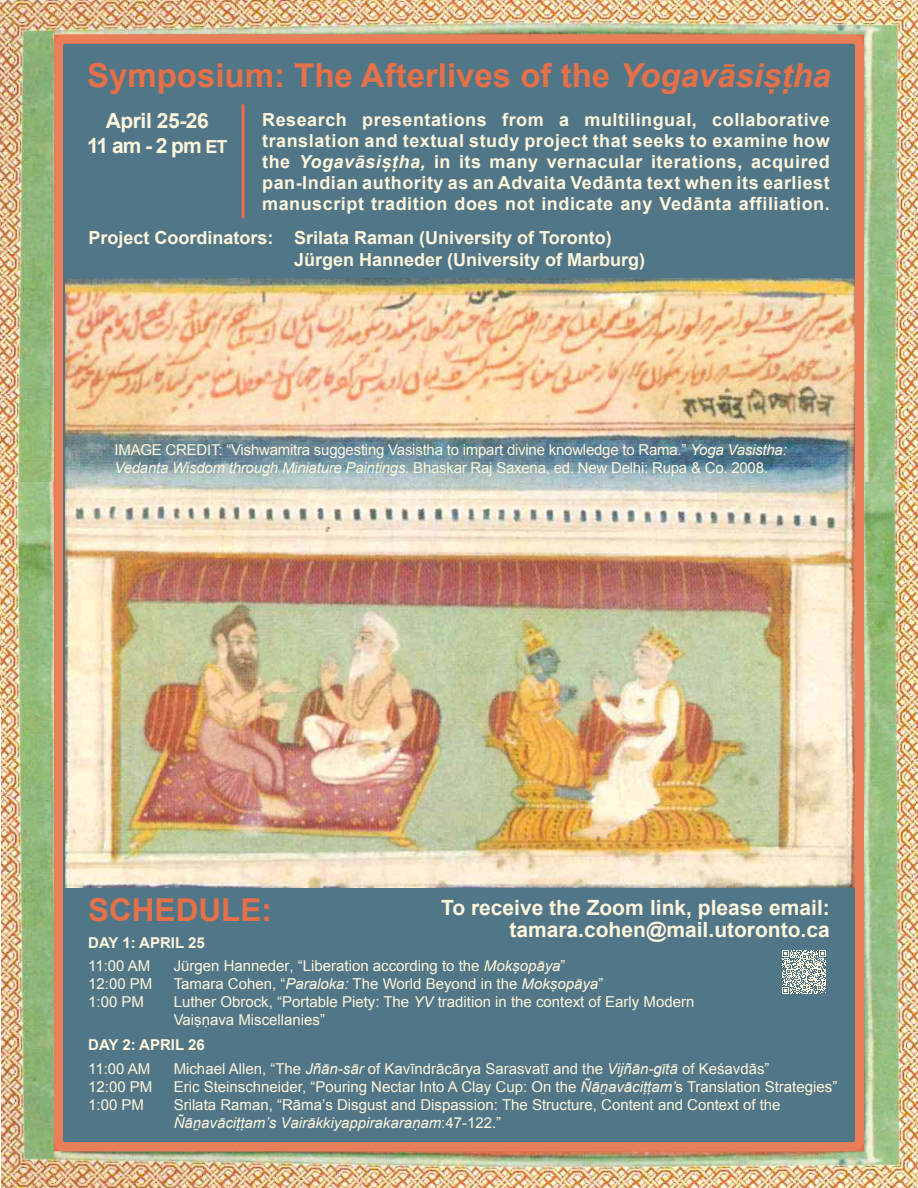
<style>
.page{position:relative;width:918px;height:1188px;background:#fff}
.page>*{position:absolute;margin:0;border:0;box-sizing:border-box;transform-origin:0 0}
.t1{font:700 33px "Arial";color:#e67048}
.t2{font:700 31.5px "Arial";color:#e67048}
.t3{font:700 21px "Arial";color:#fff6db}
.t4{font:700 21px "Arial";letter-spacing:-.02em;color:#fff6db}
.t5{font:700 18px/21px "Arial";color:#fff6db;text-align:justify}
.schedule_list{font:15px/18px "Arial";color:#fff6db}
.t6{font:700 15px "Arial";color:#fff6db}
.s1{font-style:italic}
.s2{font-size:18px}
</style>
<div class="page">
<img style="left:0;top:0;width:918px;height:707px">
<img style="left:2px;top:483px;width:916px;height:705px">
<div style="left:54px;top:35px;width:810px;height:1116px;background:#517688;border:9px solid #e67048"></div>
<img style="left:65px;top:279px;width:789px;height:609px">
<div style="left:54px;top:35px;width:810px;height:1116px;border:9px solid #e97e5a;border-radius:6px"></div>
<hr style="left:242px;top:104px;width:2px;height:114px;background:#e67048">
<svg style="left:782px;top:950px;width:44px;height:44px"></svg>
<p class="t1" style="left:87px;top:54px;width:745px">Symposium: The Afterlives of the <span class="s1">Yogavāsiṣṭha</span></p>
<p class="t4" style="left:106px;top:107px;width:105px">April 25-26</p>
<p class="t3" style="left:87px;top:132px;width:142px">11 am - 2 pm <span class="s2">ET</span></p>
<p class="t5" style="left:262px;top:110px;width:569px">Research presentations from a multilingual, collaborative translation and textual study project that seeks to examine how the <span class="s1">Yogavāsiṣṭha,</span> in its many vernacular iterations, acquired pan-Indian authority as an Advaita Vedānta text when its earliest manuscript tradition does not indicate any Vedānta affiliation.</p>
<p class="t5" style="left:88px;top:228px;width:525px">Project Coordinators: Srilata Raman (University of Toronto)</p>
<p class="t5" style="left:294px;top:249px;width:353px">Jürgen Hanneder (University of Marburg)</p>
<p class="schedule_list" style="left:114px;top:441px;width:674px">IMAGE CREDIT: “Vishwamitra suggesting Vasistha to impart divine knowledge to Rama.” <span class="s1">Yoga Vasistha:<br>Vedanta Wisdom through Miniature Paintings.</span> Bhaskar Raj Saxena, ed. New Delhi: Rupa &amp; Co. 2008.</p>
<p class="t2" style="left:88px;top:890px;width:185px">SCHEDULE:</p>
<p class="t3" style="left:441px;top:893px;width:390px">To receive the Zoom link, please email:</p>
<p class="t3" style="left:509px;top:916px;width:322px">tamara.cohen@mail.utoronto.ca</p>
<p class="t6" style="left:88px;top:933px;width:118px">DAY 1: APRIL 25</p>
<p class="schedule_list" style="left:88px;top:957px;width:64px">11:00 AM</p>
<p class="schedule_list" style="left:174px;top:957px;width:393px">Jürgen Hanneder, “Liberation according to the <span class="s1">Mokṣopāya</span>”</p>
<p class="schedule_list" style="left:88px;top:975px;width:66px">12:00 PM</p>
<p class="schedule_list" style="left:174px;top:975px;width:431px">Tamara Cohen, “<span class="s1">Paraloka:</span> The World Beyond in the <span class="s1">Mokṣopāya</span>”</p>
<p class="schedule_list" style="left:88px;top:993px;width:57px">1:00 PM</p>
<p class="schedule_list" style="left:174px;top:993px;width:522px">Luther Obrock, “Portable Piety: The <span class="s1">YV</span> tradition in the context of Early Modern<br>Vaiṣṇava Miscellanies”</p>
<p class="t6" style="left:88px;top:1035px;width:118px">DAY 2: APRIL 26</p>
<p class="schedule_list" style="left:88px;top:1060px;width:64px">11:00 AM</p>
<p class="schedule_list" style="left:174px;top:1060px;width:597px">Michael Allen, “The <span class="s1">Jñān-sār</span> of Kavīndrācārya Sarasvatī and the <span class="s1">Vijñān-gītā</span> of Keśavdās”</p>
<p class="schedule_list" style="left:88px;top:1078px;width:66px">12:00 PM</p>
<p class="schedule_list" style="left:88px;top:1096px;width:57px">1:00 PM</p>
<p class="schedule_list" style="left:174px;top:1078px;width:665px">Eric Steinschneider, “Pouring Nectar Into A Clay Cup: On the <span class="s1">Ñāṉavāciṭṭam’</span>s Translation Strategies”<br>Srilata Raman, “Rāma’s Disgust and Dispassion: The Structure, Content and Context of the<br><span class="s1">Ñāṉavāciṭṭam’s Vairākkiyappirakaraṇam</span>:47-122.”</p>
</div>
